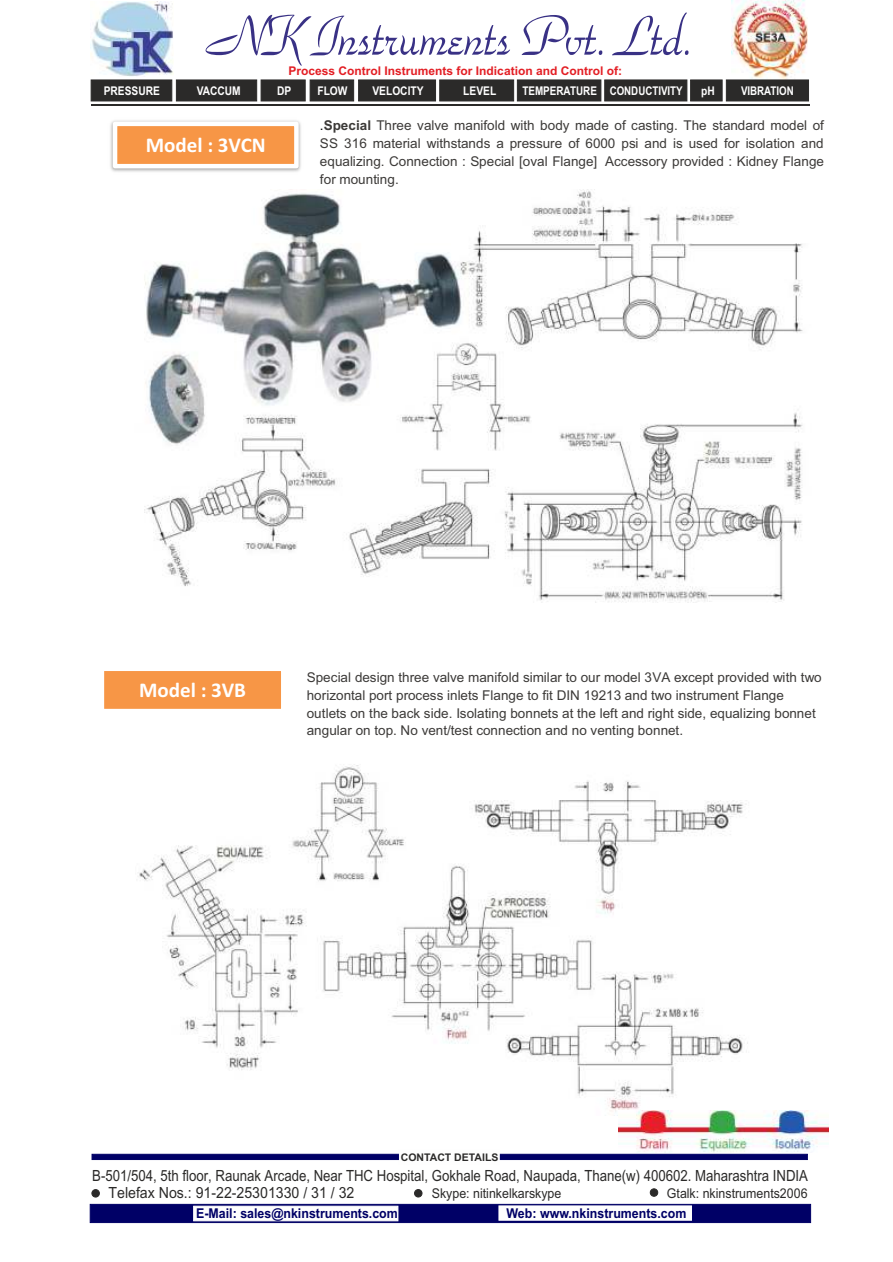
<style>
.page{position:relative;width:893px;height:1262px;background:#fff}
.page>*{position:absolute;margin:0;border:0;box-sizing:border-box;transform-origin:0 0}
.t1{font:59.4px "Park Avenue BT";color:#393185;scale:.85 1}
.t2{font:700 21px "Calibri";color:#fff}
.t3{font:15.3px/17px "Arial Unicode MS";color:#2b2a29;scale:.86 1}
.t4{font:13.5px/18px "Arial";color:#3c3a38;text-align:justify}
.t5{font:700 13.5px "Arial";color:#006;scale:.92 1}
.t6{font:13.5px "Arial";color:#2b2a29;scale:.92 1}
.t7{font:700 12px "Arial";color:#e31e24}
.t8{font:700 12px "Arial";color:#fefefe;scale:.85 1}
.t9{font:700 12px "Arial";color:#fefefe;scale:.82 1}
.t10{font:700 12px "Arial";color:#fefefe;scale:.81 1}
.t11{font:700 10.5px "Arial";color:#2b2a29}
.s1{color:#000}
.s2{font-weight:700}
</style>
<div class="page">
<img style="left:110px;top:120px;width:191px;height:52px">
<div style="left:115px;top:124px;width:181px;height:42px;background:#f79646"></div>
<div style="left:113px;top:122px;width:185px;height:46px;border:4px solid #fff"></div>
<div style="left:102px;top:669px;width:181px;height:42px;background:#f79646"></div>
<div style="left:100px;top:666px;width:185px;height:47px;border:4px solid #fff"></div>
<img style="left:139px;top:764px;width:609px;height:348px">
<img style="left:144px;top:189px;width:659px;height:414px">
<img style="left:618px;top:1110px;width:210px;height:40px">
<img style="left:91px;top:2px;width:83px;height:75px">
<img style="left:731px;top:0;width:76px;height:79px">
<hr style="left:91px;top:104px;width:719px;height:2px;background:#2b2a29">
<svg style="left:90px;top:79px;width:719px;height:23px;background:#3c3b3a"></svg>
<div style="left:91px;top:1189px;width:9px;height:8px;background:#2b2a29;border:1px solid #2b2a29;border-radius:50%"></div>
<div style="left:414px;top:1189px;width:8px;height:8px;background:#2b2a29;border:1px solid #2b2a29;border-radius:50%"></div>
<div style="left:650px;top:1188px;width:8px;height:8px;background:#2b2a29;border:1px solid #2b2a29;border-radius:50%"></div>
<svg style="left:92px;top:1149px;width:715px;height:11px"></svg>
<svg style="left:89px;top:1203px;width:722px;height:20px"></svg>
<h1 class="t1" style="left:209px;top:9px;width:573px">NK Instruments Pvt. Ltd.</h1>
<p class="t7" style="left:288px;top:66px;width:335px">Process Control Instruments for Indication and Control of:</p>
<p class="t8" style="left:104px;top:86px;width:68px">PRESSURE</p>
<p class="t8" style="left:197px;top:87px;width:53px">VACCUM</p>
<p class="t8" style="left:277px;top:87px;width:18px">DP</p>
<p class="t8" style="left:317px;top:87px;width:37px">FLOW</p>
<p class="t8" style="left:372px;top:87px;width:62px">VELOCITY</p>
<p class="t8" style="left:463px;top:87px;width:40px">LEVEL</p>
<p class="t9" style="left:522px;top:87px;width:197px">TEMPERATURE CONDUCTIVITY</p>
<p class="t8" style="left:701px;top:87px;width:18px">pH</p>
<p class="t10" style="left:741px;top:87px;width:67px">VIBRATION</p>
<h2 class="t2" style="left:146px;top:136px;width:122px">Model : 3VCN</h2>
<p class="t4" style="left:320px;top:117px;width:505px"><span class="s1">.</span><span class="s2">Special</span> Three valve manifold with body made of casting. The standard model of SS 316 material withstands a pressure of 6000 psi and is used for isolation and equalizing. Connection : Special [oval Flange] Accessory provided : Kidney Flange for mounting.</p>
<h2 class="t2" style="left:139px;top:681px;width:108px">Model : 3VB</h2>
<p class="t4" style="left:307px;top:669px;width:516px;text-align:left">Special design three valve manifold similar to our model 3VA except provided with two horizontal port process inlets Flange to fit DIN 19213 and two instrument Flange outlets on the back side. Isolating bonnets at the left and right side, equalizing bonnet angular on top. No vent/test connection and no venting bonnet.</p>
<p class="t11" style="left:401px;top:1153px;width:99px">CONTACT DETAILS</p>
<p class="t6" style="left:432px;top:1188px;width:142px">Skype: nitinkelkarskype</p>
<p class="t6" style="left:667px;top:1187px;width:154px">Gtalk: nkinstruments2006</p>
<p class="t3" style="left:109px;top:1168px;width:814px;text-indent:-16px">B-501/504, 5th floor, Raunak Arcade, Near THC Hospital, Gokhale Road, Naupada, Thane(w) 400602. Maharashtra INDIA<br>Telefax Nos.: 91-22-25301330 / 31 / 32</p>
<p class="t5" style="left:196px;top:1208px;width:221px">E-Mail: sales@nkinstruments.com</p>
<p class="t5" style="left:506px;top:1208px;width:197px">Web: www.nkinstruments.com</p>
</div>
